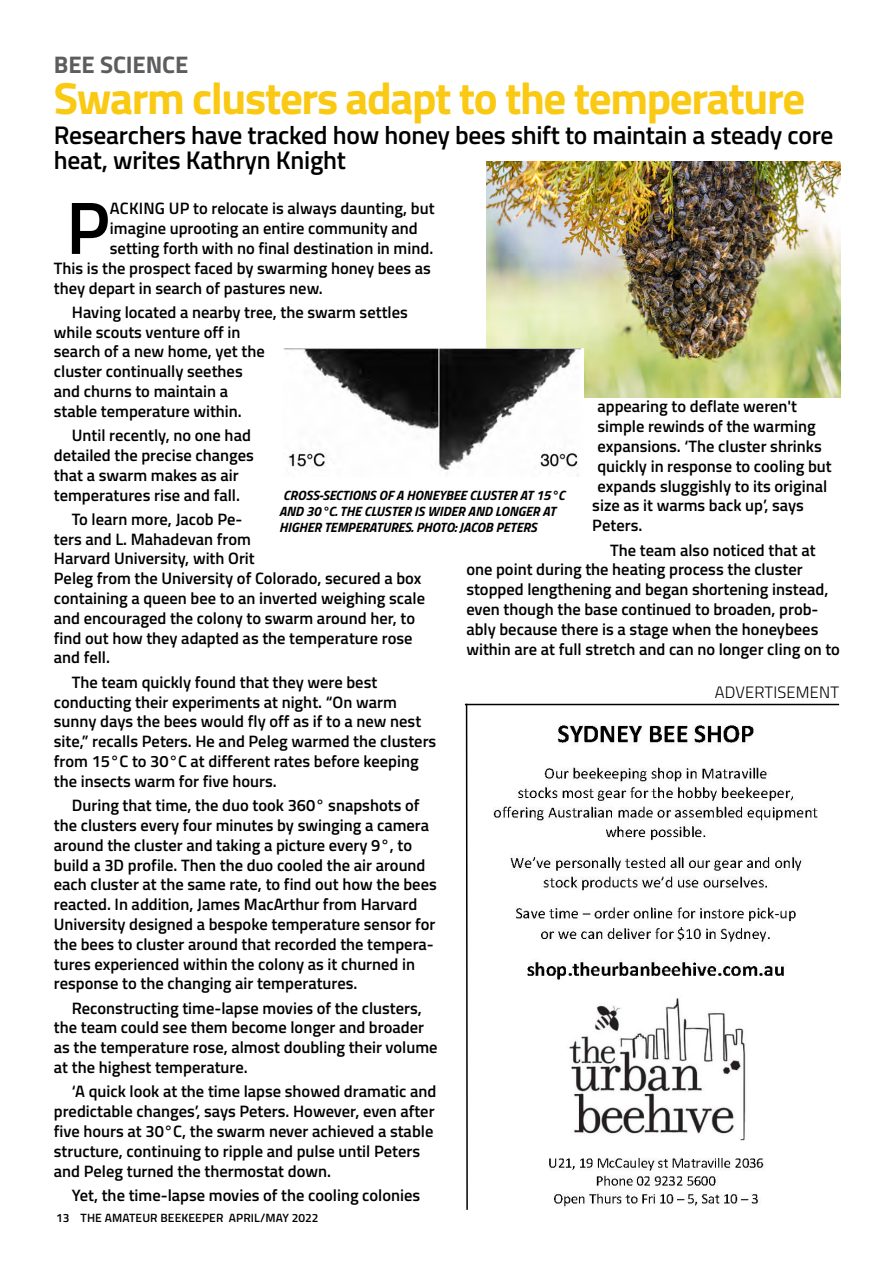
<style>
.page{position:relative;width:893px;height:1263px;background:#fff}
.page>*{position:absolute;margin:0;border:0;box-sizing:border-box;transform-origin:0 0}
.t1{font:600 74.25px "Titillium";color:#000}
.t2{font:700 45px "Titillium";letter-spacing:-.03em;color:#fac913}
.t3{font:600 25.5px/25.5px "Titillium";letter-spacing:-.01em;color:#000}
.t4{font:700 24px "Titillium";letter-spacing:-.005em;color:#5d5d60}
.t5{font:600 16.5px/19.8px "Titillium";color:#000}
.t6{font:300 16.5px "Titillium";letter-spacing:.01em;color:#000}
.t7{font:italic 700 13.5px/16.2px "Titillium";color:#000}
.t8{font:600 12px "Titillium";letter-spacing:.01em;color:#000}
</style>
<div class="page">
<img style="left:469px;top:703px;width:371px;height:504px">
<hr style="left:465px;top:704px;width:374px;height:1px;background:#000">
<svg style="left:465px;top:703px;width:4px;height:507px"></svg>
<img style="left:487px;top:162px;width:353px;height:235px">
<img style="left:284px;top:349px;width:300px;height:127px">
<h3 class="t4" style="left:54px;top:47px;width:136px">BEE SCIENCE</h3>
<h2 class="t2" style="left:54px;top:64px;width:753px">Swarm clusters adapt to the temperature</h2>
<h3 class="t3" style="left:54px;top:121px;width:781px">Researchers have tracked how honey bees shift to maintain a steady core heat, writes Kathryn Knight</h3>
<h1 class="t1" style="left:66px;top:172px;width:45px">P</h1>
<p class="t5" style="left:110px;top:198px;width:326px">ACKING UP to relocate is always daunting, but</p>
<p class="t5" style="left:110px;top:218px;width:309px">imagine uprooting an entire community and</p>
<p class="t5" style="left:110px;top:237px;width:325px">setting forth with no final destination in mind.</p>
<p class="t5" style="left:54px;top:257px;width:378px">This is the prospect faced by swarming honey bees as</p>
<p class="t5" style="left:54px;top:277px;width:271px">they depart in search of pastures new.</p>
<p class="t5" style="left:54px;top:301px;width:355px;text-indent:18px">Having located a nearby tree, the swarm settles while scouts venture off in<br>search of a new home, yet the<br>cluster continually seethes<br>and churns to maintain a<br>stable temperature within.</p>
<p class="t5" style="left:54px;top:425px;width:202px;text-indent:18px">Until recently, no one had detailed the precise changes that a swarm makes as air temperatures rise and fall.</p>
<p class="t5" style="left:54px;top:508px;width:373px;text-indent:18px">To learn more, Jacob Pe-<br>ters and L. Mahadevan from<br>Harvard University, with Orit<br>Peleg from the University of Colorado, secured a box containing a queen bee to an inverted weighing scale and encouraged the colony to swarm around her, to find out how they adapted as the temperature rose and fell.</p>
<p class="t5" style="left:54px;top:671px;width:384px;text-indent:18px">The team quickly found that they were best conducting their experiments at night. “On warm sunny days the bees would fly off as if to a new nest site,” recalls Peters. He and Peleg warmed the clusters from 15°C to 30°C at different rates before keeping the insects warm for five hours.</p>
<p class="t5" style="left:54px;top:795px;width:384px;text-indent:18px">During that time, the duo took 360° snapshots of the clusters every four minutes by swinging a camera around the cluster and taking a picture every 9°, to build a 3D profile. Then the duo cooled the air around each cluster at the same rate, to find out how the bees reacted. In addition, James MacArthur from Harvard University designed a bespoke temperature sensor for the bees to cluster around that recorded the tempera&shy;tures experienced within the colony as it churned in response to the changing air temperatures.</p>
<p class="t5" style="left:54px;top:997px;width:385px;text-indent:18px">Reconstructing time-lapse movies of the clusters, the team could see them become longer and broader as the temperature rose, almost doubling their volume at the highest temperature.</p>
<p class="t5" style="left:54px;top:1081px;width:384px;text-indent:18px">‘A quick look at the time lapse showed dramatic and predictable changes’, says Peters. However, even after five hours at 30°C, the swarm never achieved a stable structure, continuing to ripple and pulse until Peters and Peleg turned the thermostat down.</p>
<p class="t5" style="left:72px;top:1184px;width:350px">Yet, the time-lapse movies of the cooling colonies</p>
<p class="t5" style="left:597px;top:396px;width:201px">appearing to deflate weren't</p>
<p class="t5" style="left:597px;top:416px;width:220px">simple rewinds of the warming</p>
<p class="t5" style="left:597px;top:435px;width:226px">expansions. ‘The cluster shrinks</p>
<p class="t5" style="left:597px;top:455px;width:236px">quickly in response to cooling but</p>
<p class="t5" style="left:597px;top:475px;width:231px">expands sluggishly to its original</p>
<p class="t5" style="left:592px;top:495px;width:213px">size as it warms back up’, says</p>
<p class="t5" style="left:592px;top:515px;width:52px">Peters.</p>
<p class="t5" style="left:466px;top:539px;width:375px;text-indent:144px">The team also noticed that at one point during the heating process the cluster stopped lengthening and began shortening instead, even though the base continued to broaden, prob&shy;ably because there is a stage when the honeybees within are at full stretch and can no longer cling on to</p>
<p class="t7" style="left:279px;top:486px;width:287px;text-indent:4px">CROSS-SECTIONS OF A HONEYBEE CLUSTER AT 15°C<br>AND 30°C. THE CLUSTER IS WIDER AND LONGER AT<br>HIGHER TEMPERATURES. PHOTO: JACOB PETERS</p>
<p class="t6" style="left:715px;top:680px;width:126px">ADVERTISEMENT</p>
<p class="t8" style="left:56px;top:1209px;width:264px">13 THE AMATEUR BEEKEEPER APRIL/MAY 2022</p>
</div>
